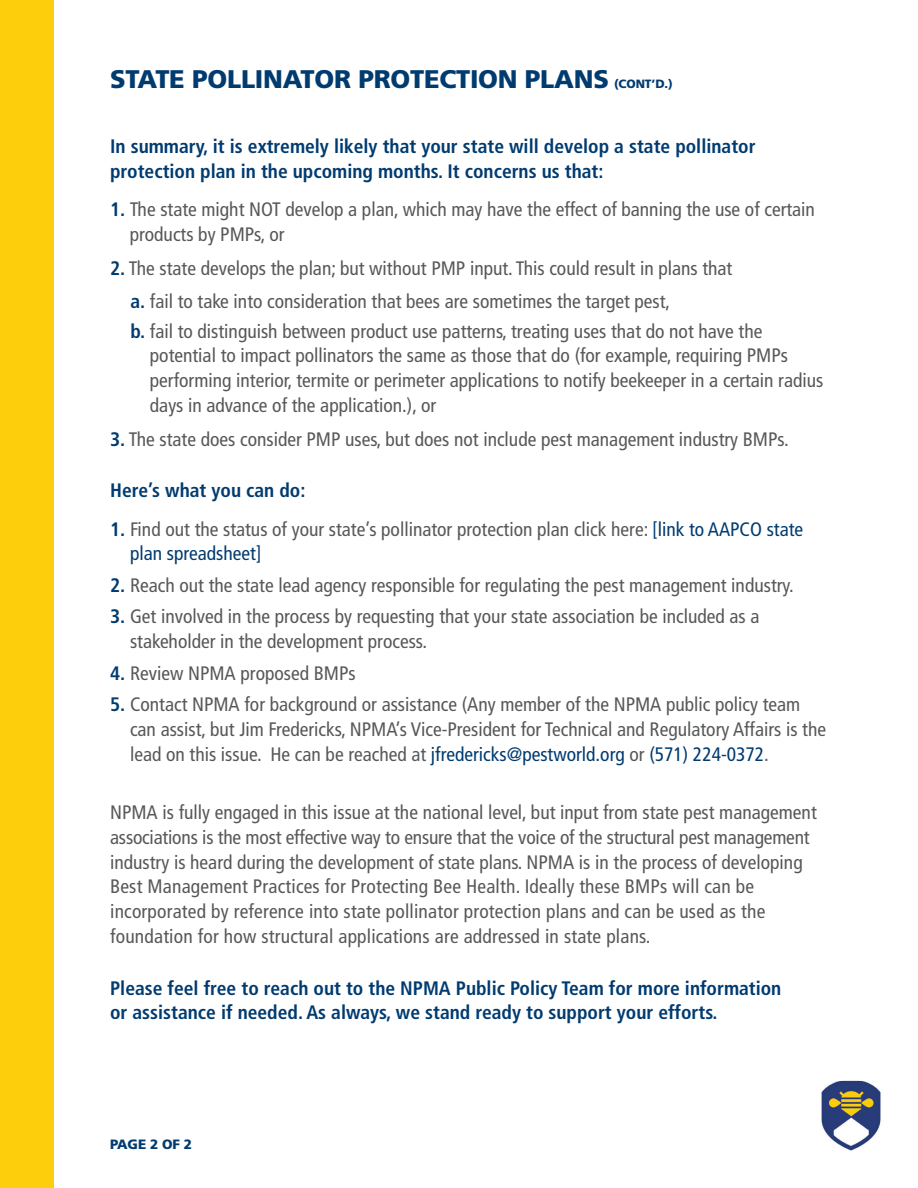
<style>
.page{position:relative;width:918px;height:1188px;background:#fff}
.page>*{position:absolute;margin:0;border:0;box-sizing:border-box;transform-origin:0 0}
.t1{font:900 25.5px "Frutiger LT Std";letter-spacing:-.01em;color:#003b70}
.t2{font:condensed 19.5px/24.8px "Frutiger LT Std";color:#57585a}
.t3{font:700 condensed 19.5px/24.8px "Frutiger LT Std";color:#003b70}
.t4{font:900 13.5px "Frutiger LT Std";letter-spacing:-.01em;color:#003b70}
.s1{font-size:12px}
.s2{font-weight:700;color:#003b70}
.s3{color:#003b70}
</style>
<div class="page">
<div style="left:1px;top:0;width:53px;height:1188px;background:#fcce0c"></div>
<img style="left:821px;top:1081px;width:60px;height:70px">
<p class="t1" style="left:110px;top:64px;width:564px">STATE POLLINATOR PROTECTION PLANS <span class="s1">(CONT’D.)</span></p>
<p class="t3" style="left:110px;top:134px;width:647px">In summary, it is extremely likely that your state will develop a state pollinator protection plan in the upcoming months. It concerns us that:</p>
<p class="t2" style="left:130px;top:197px;width:687px;text-indent:-20px"><span class="s2">1.</span> The state might NOT develop a plan, which may have the effect of banning the use of certain products by PMPs, or</p>
<p class="t2" style="left:110px;top:256px;width:624px"><span class="s2">2.</span> The state develops the plan; but without PMP input. This could result in plans that</p>
<p class="t2" style="left:130px;top:289px;width:541px"><span class="s2">a.</span> fail to take into consideration that bees are sometimes the target pest,</p>
<p class="t2" style="left:150px;top:319px;width:675px;text-indent:-19px"><span class="s2">b.</span> fail to distinguish between product use patterns, treating uses that do not have the potential to impact pollinators the same as those that do (for example, requiring PMPs performing interior, termite or perimeter applications to notify beekeeper in a certain radius days in advance of the application.), or</p>
<p class="t2" style="left:110px;top:427px;width:680px"><span class="s2">3.</span> The state does consider PMP uses, but does not include pest management industry BMPs.</p>
<p class="t3" style="left:110px;top:478px;width:197px">Here’s what you can do:</p>
<p class="t2" style="left:130px;top:517px;width:675px;text-indent:-20px"><span class="s2">1.</span> Find out the status of your state’s pollinator protection plan click here: <span class="s3">[link to AAPCO state plan spreadsheet]</span></p>
<p class="t2" style="left:110px;top:573px;width:685px"><span class="s2">2.</span> Reach out the state lead agency responsible for regulating the pest management industry.</p>
<p class="t2" style="left:130px;top:604px;width:631px;text-indent:-20px"><span class="s2">3.</span> Get involved in the process by requesting that your state association be included as a stakeholder in the development process.</p>
<p class="t2" style="left:110px;top:661px;width:247px"><span class="s2">4.</span> Review NPMA proposed BMPs</p>
<p class="t2" style="left:130px;top:692px;width:698px;text-indent:-20px"><span class="s2">5.</span> Contact NPMA for background or assistance (Any member of the NPMA public policy team can assist, but Jim Fredericks, NPMA’s Vice-President for Technical and Regulatory Affairs is the lead on this issue. He can be reached at <span class="s3">jfredericks@pestworld.org</span> or <span class="s3">(571) 224-0372</span>.</p>
<p class="t2" style="left:110px;top:800px;width:708px">NPMA is fully engaged in this issue at the national level, but input from state pest management associations is the most effective way to ensure that the voice of the structural pest management industry is heard during the development of state plans. NPMA is in the process of developing Best Management Practices for Protecting Bee Health. Ideally these BMPs will can be incorporated by reference into state pollinator protection plans and can be used as the foundation for how structural applications are addressed in state plans.</p>
<p class="t3" style="left:110px;top:975px;width:673px">Please feel free to reach out to the NPMA Public Policy Team for more information or assistance if needed. As always, we stand ready to support your efforts.</p>
<p class="t4" style="left:110px;top:1136px;width:84px">PAGE 2 OF 2</p>
</div>
